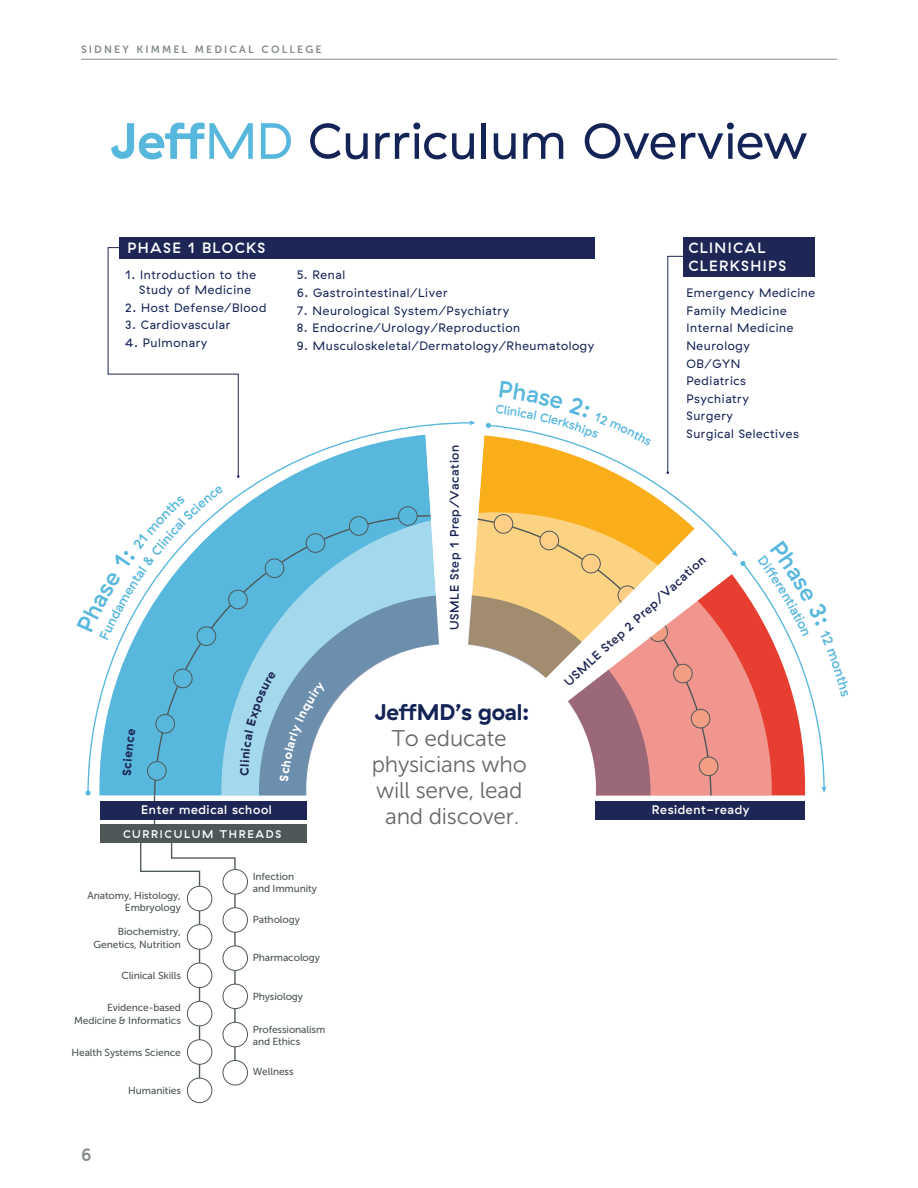
<style>
.page{position:relative;width:918px;height:1188px;background:#fff}
.page>*{position:absolute;margin:0;border:0;box-sizing:border-box;transform-origin:0 0}
.t1{font:51px "GT Haptik";letter-spacing:.01em;color:#152456}
.t2{font:43.35px "GT Haptik";letter-spacing:.01em;color:#1e2655}
.t3{font:22.65px/26px "Museo Sans 300";letter-spacing:-.01em;color:#666767;text-align:center}
.t4{font:700 22.65px "GT Haptik";letter-spacing:-.01em;color:#152456}
.t5{font:500 18px "GT Haptik";color:#848d8c}
.t6{font:500 14.85px/17.7px "GT Haptik";letter-spacing:.09em;color:#fff}
.t7{font:500 12.45px "GT Haptik";letter-spacing:.05em;color:#1e2655}
.t8{font:500 12.45px "GT Haptik";letter-spacing:.05em;color:#fff}
.t9{font:700 12.45px "GT Haptik";color:#1e2655}
.t10{font:12.15px/17.7px "GT Haptik";letter-spacing:.05em;color:#152456}
.t11{font:500 11.1px "GT Haptik";letter-spacing:.15em;color:#fff}
.t12{font:10.5px "Museo Sans 700";letter-spacing:.2em;color:#848d8c}
.t13{font:10.2px/12.1px "Museo Sans 500";letter-spacing:-.01em;color:#4f5859;text-align:right}
.s1{font-weight:700;color:#58b7dd}
.s2{color:#58b7dd}
.s3{font-weight:700;color:#5bb7df}
.s4{color:#5bb7df}
</style>
<div class="page">
<hr style="left:81px;top:59px;width:756px;height:1px;background:#848d8c">
<hr style="left:154px;top:795px;width:1px;height:33px;background:#4f5859">
<div style="left:100px;top:824px;width:207px;height:19px;background:#4f5859"></div>
<svg style="left:140px;top:843px;width:96px;height:249px"></svg>
<div style="left:223px;top:908px;width:25px;height:24px;background:#fff;border-radius:50%"></div>
<div style="left:223px;top:907px;width:25px;height:26px;border:1px solid #4f5859;border-radius:50%"></div>
<div style="left:223px;top:1060px;width:25px;height:25px;background:#fff;border-radius:50%"></div>
<div style="left:223px;top:1060px;width:25px;height:25px;border:1px solid #4f5859;border-radius:50%"></div>
<div style="left:223px;top:870px;width:25px;height:24px;background:#fff;border-radius:50%"></div>
<div style="left:223px;top:869px;width:25px;height:25px;border:1px solid #4f5859;border-radius:50%"></div>
<div style="left:223px;top:946px;width:25px;height:24px;background:#fff;border-radius:50%"></div>
<div style="left:223px;top:946px;width:25px;height:25px;border:1px solid #4f5859;border-radius:50%"></div>
<div style="left:187px;top:886px;width:25px;height:25px;background:#fff;border-radius:50%"></div>
<div style="left:187px;top:886px;width:25px;height:25px;border:1px solid #4f5859;border-radius:50%"></div>
<div style="left:223px;top:1022px;width:25px;height:25px;background:#fff;border-radius:50%"></div>
<div style="left:223px;top:1022px;width:25px;height:25px;border:1px solid #4f5859;border-radius:50%"></div>
<div style="left:223px;top:984px;width:25px;height:25px;background:#fff;border-radius:50%"></div>
<div style="left:223px;top:984px;width:25px;height:25px;border:1px solid #4f5859;border-radius:50%"></div>
<div style="left:187px;top:925px;width:25px;height:24px;background:#fff;border-radius:50%"></div>
<div style="left:187px;top:924px;width:25px;height:26px;border:1px solid #4f5859;border-radius:50%"></div>
<div style="left:187px;top:1078px;width:25px;height:25px;background:#fff;border-radius:50%"></div>
<div style="left:187px;top:1078px;width:25px;height:25px;border:1px solid #4f5859;border-radius:50%"></div>
<div style="left:187px;top:963px;width:25px;height:25px;background:#fff;border-radius:50%"></div>
<div style="left:187px;top:963px;width:25px;height:25px;border:1px solid #4f5859;border-radius:50%"></div>
<div style="left:187px;top:1040px;width:25px;height:24px;background:#fff;border-radius:50%"></div>
<div style="left:187px;top:1039px;width:25px;height:26px;border:1px solid #4f5859;border-radius:50%"></div>
<div style="left:187px;top:1001px;width:25px;height:25px;background:#fff;border-radius:50%"></div>
<div style="left:187px;top:1001px;width:25px;height:25px;border:1px solid #4f5859;border-radius:50%"></div>
<div style="left:596px;top:801px;width:209px;height:18px;background:#1e2655"></div>
<div style="left:100px;top:801px;width:207px;height:18px;background:#1e2655"></div>
<svg style="left:87px;top:428px;width:311px;height:366px"></svg>
<svg style="left:85px;top:790px;width:6px;height:6px"></svg>
<div style="left:684px;top:237px;width:131px;height:40px;background:#1e2655"></div>
<div style="left:119px;top:237px;width:475px;height:21px;background:#1e2655"></div>
<svg style="left:107px;top:247px;width:133px;height:231px"></svg>
<svg style="left:240px;top:671px;width:87px;height:110px;background:#8eb4cd"></svg>
<svg style="left:122px;top:729px;width:14px;height:47px"></svg>
<svg style="left:87px;top:486px;width:161px;height:160px"></svg>
<svg style="left:398px;top:256px;width:429px;height:537px"></svg>
<p class="t12" style="left:81px;top:43px;width:242px">SIDNEY KIMMEL MEDICAL COLLEGE</p>
<h1 class="t1" style="left:111px;top:112px;width:698px"><span class="s1">Jeff</span><span class="s2">MD</span> Curriculum Overview</h1>
<h2 class="t2" style="left:158px;top:122px;width:602px"><span class="s3">Je</span> <span class="s4">MD</span> Curriculum Overview</h2>
<p class="t6" style="left:127px;top:239px;width:139px">PHASE 1 BLOCKS</p>
<p class="t10" style="left:139px;top:268px;width:119px;line-height:14.7px;text-indent:-14px">1. Introduction to the<br>Study of Medicine</p>
<p class="t10" style="left:125px;top:299px;width:143px">2. Host Defense/Blood</p>
<p class="t10" style="left:125px;top:316px;width:107px">3. Cardiovascular</p>
<p class="t10" style="left:125px;top:334px;width:84px">4. Pulmonary</p>
<p class="t10" style="left:297px;top:266px;width:50px">5. Renal</p>
<p class="t10" style="left:297px;top:284px;width:152px">6. Gastrointestinal/Liver</p>
<p class="t10" style="left:297px;top:302px;width:214px">7. Neurological System/Psychiatry</p>
<p class="t10" style="left:297px;top:319px;width:225px">8. Endocrine/Urology/Reproduction</p>
<p class="t10" style="left:297px;top:337px;width:299px">9. Musculoskeletal/Dermatology/Rheumatology</p>
<p class="t6" style="left:689px;top:239px;width:99px">CLINICAL<br>CLERKSHIPS</p>
<p class="t10" style="left:686px;top:284px;width:130px">Emergency Medicine<br>Family Medicine<br>Internal Medicine<br>Neurology<br>OB/GYN<br>Pediatrics<br>Psychiatry<br>Surgery<br>Surgical Selectives</p>
<p class="t7" style="left:447px;top:630px;width:187px;rotate:-90deg">USMLE Step 1 Prep/Vacation</p>
<p class="t7" style="left:561px;top:678px;width:188px;rotate:-42deg">USMLE Step 2 Prep/Vacation</p>
<h3 class="t4" style="left:375px;top:698px;width:156px">Je MD’s goal:</h3>
<h3 class="t3" style="left:372px;top:725px;width:156px">To educate physicians who will serve, lead and discover.</h3>
<p class="t9" style="left:237px;top:776px;width:10px;rotate:-90deg">C</p>
<p class="t8" style="left:141px;top:802px;width:132px">Enter medical school</p>
<p class="t8" style="left:652px;top:802px;width:99px">Resident-ready</p>
<p class="t11" style="left:123px;top:828px;width:160px">CURRICULUM THREADS</p>
<p class="t13" style="left:88px;top:889px;width:95px">Anatomy, Histology,<br>Embryology</p>
<p class="t13" style="left:94px;top:926px;width:89px">Biochemistry,<br>Genetics, Nutrition</p>
<p class="t13" style="left:121px;top:969px;width:61px">Clinical Skills</p>
<p class="t13" style="left:74px;top:1002px;width:108px">Evidence-based<br>Medicine &amp; Informatics</p>
<p class="t13" style="left:72px;top:1047px;width:111px">Health Systems Science</p>
<p class="t13" style="left:128px;top:1084px;width:54px">Humanities</p>
<h3 class="t5" style="left:81px;top:1144px;width:12px">6</h3>
<p class="t13" style="left:253px;top:870px;width:66px;text-align:left">Infection<br>and Immunity</p>
<p class="t13" style="left:253px;top:914px;width:49px">Pathology</p>
<p class="t13" style="left:253px;top:951px;width:69px">Pharmacology</p>
<p class="t13" style="left:253px;top:991px;width:52px">Physiology</p>
<p class="t13" style="left:253px;top:1023px;width:74px;text-align:left">Professionalism and Ethics</p>
<p class="t13" style="left:253px;top:1065px;width:42px">Wellness</p>
</div>
